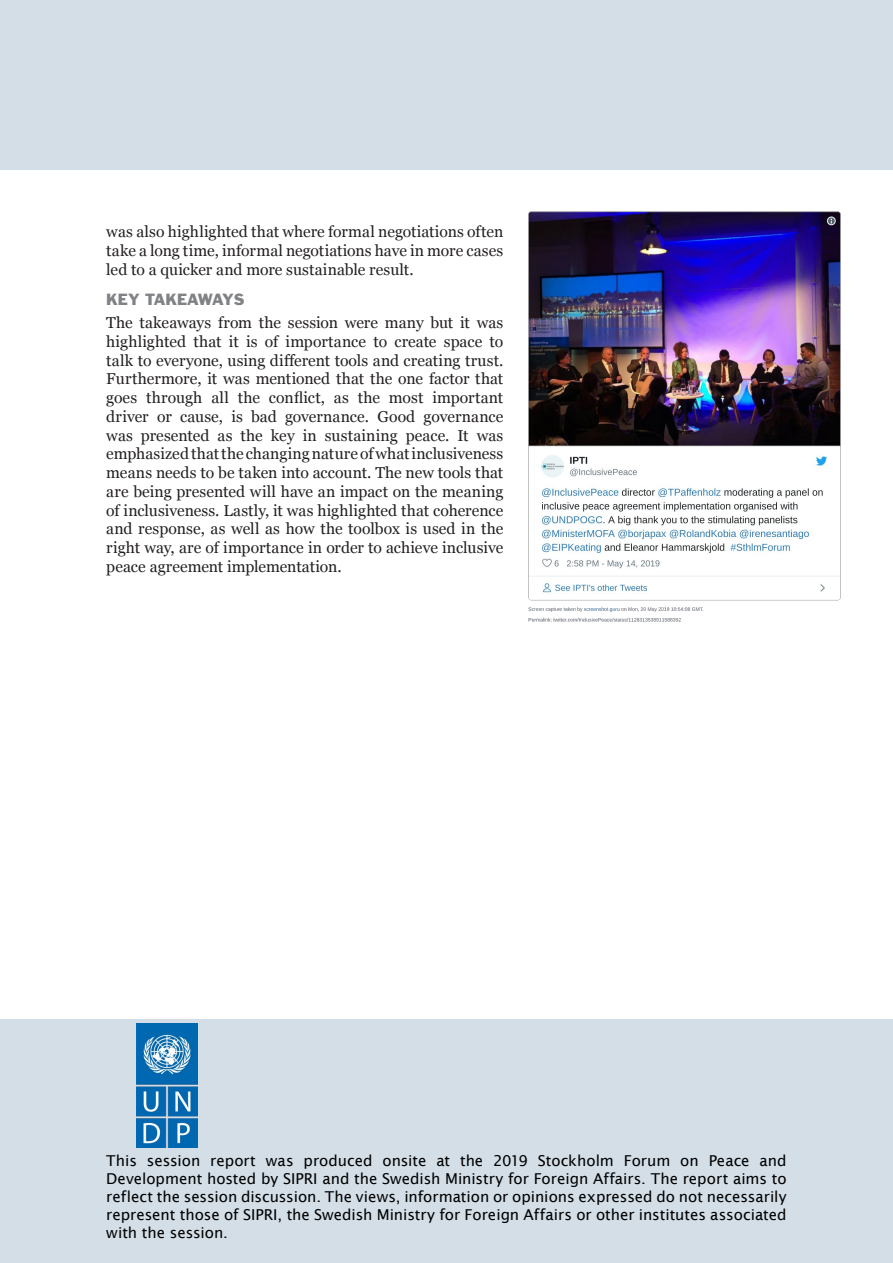
<style>
.page{position:relative;width:893px;height:1263px;background:#fff}
.page>*{position:absolute;margin:0;border:0;box-sizing:border-box;transform-origin:0 0}
.Normal_more_than_one{font:15.75px/18.8px "Georgia";letter-spacing:-.005em;color:#231f20;text-align:justify}
.t1{font:15px/18px "Lucida Sans";letter-spacing:-.005em;color:#000;text-align:justify}
.B_head{font:15px "Franklin Gothic";color:#808285}
</style>
<div class="page">
<div style="left:0;top:0;width:893px;height:170px;background:#d3dee7"></div>
<div style="left:0;top:1019px;width:893px;height:244px;background:#d3dee7"></div>
<img style="left:136px;top:1023px;width:61px;height:124px">
<img style="left:528px;top:211px;width:313px;height:411px">
<p class="Normal_more_than_one" style="left:106px;top:222px;width:399px">was also highlighted that where formal negotiations often take a long time, informal negotiations have in more cases led to a quicker and more sustainable result.</p>
<p class="B_head" style="left:106px;top:290px;width:140px">KEY TAKEAWAYS</p>
<p class="Normal_more_than_one" style="left:106px;top:313px;width:399px">The takeaways from the session were many but it was highlighted that it is of importance to create space to talk to everyone, using different tools and creating trust.<br>Furthermore, it was mentioned that the one factor that goes through all the conflict, as the most important driver or cause, is bad governance. Good governance was presented as the key in sustaining peace. It was emphasized that the changing nature of what inclusiveness means needs to be taken into account. The new tools that are being presented will have an impact on the meaning of inclusiveness. Lastly, it was highlighted that coherence and response, as well as how the toolbox is used in the right way, are of importance in order to achieve inclusive peace agreement implementation.</p>
<p class="t1" style="left:106px;top:1152px;width:682px">This session report was produced onsite at the 2019 Stockholm Forum on Peace and Development hosted by SIPRI and the Swedish Ministry for Foreign Affairs. The report aims to reflect the session discussion. The views, information or opinions expressed do not necessarily represent those of SIPRI, the Swedish Ministry for Foreign Affairs or other institutes associated with the session.</p>
</div>
